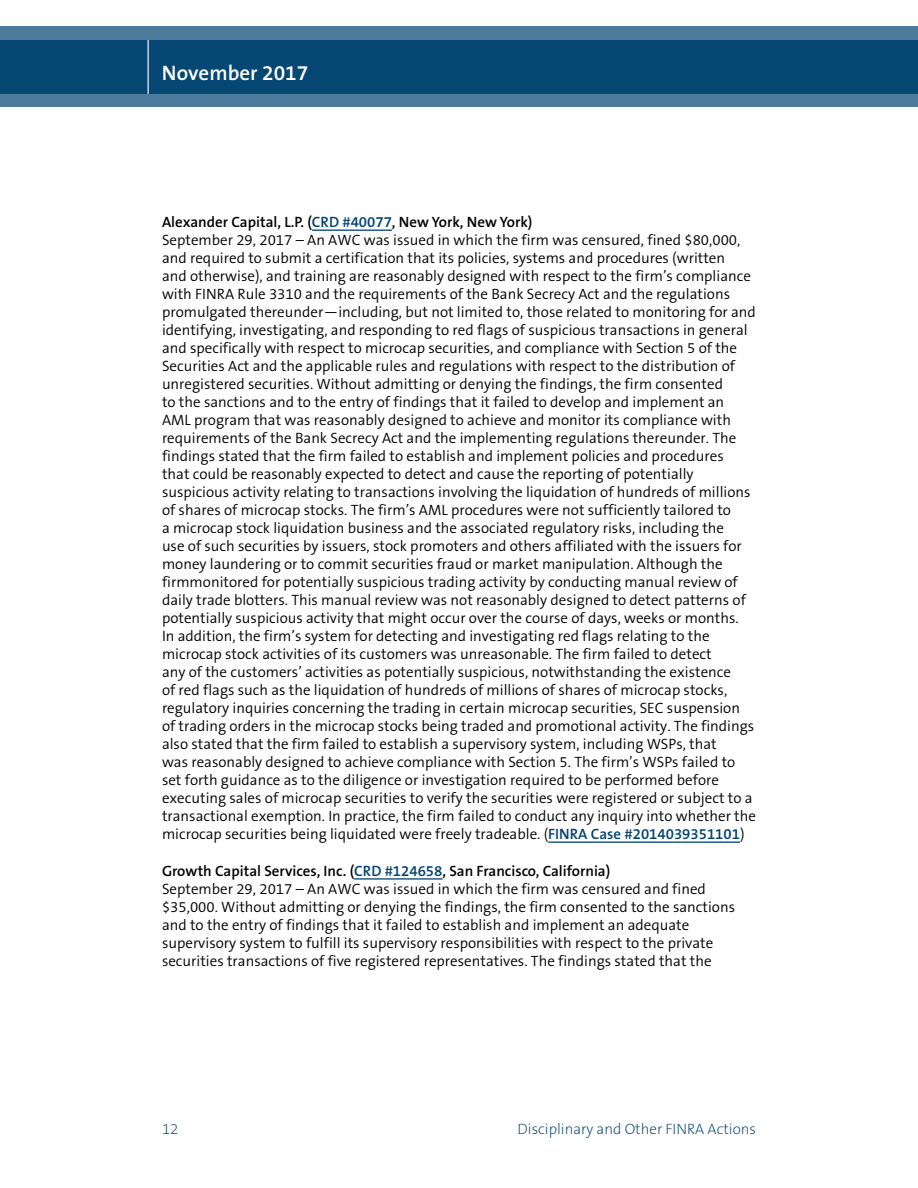
<style>
.page{position:relative;width:918px;height:1188px;background:#fff}
.page>*{position:absolute;margin:0;border:0;box-sizing:border-box;transform-origin:0 0}
.t1{font:600 21px "The Sans B6";color:#fff}
.t2{font:300 15px/18px "The Sans B4";color:#000}
.t3{font:600 15px "The Sans B6";color:#000}
.t4{font:200 15px "The Sans B2";color:#004270}
.s1{color:#004270}
.s2{font-family:"The Sans B6";font-weight:600;color:#004270}
</style>
<div class="page">
<svg style="left:0;top:26px;width:918px;height:81px;background:#1e5881"></svg>
<hr style="left:148px;top:40px;width:1px;height:54px;background:#fff">
<hr style="left:312px;top:230px;width:80px;height:1px;background:#004270">
<hr style="left:548px;top:842px;width:192px;height:1px;background:#004270">
<hr style="left:354px;top:878px;width:88px;height:2px;background:#004270">
<h1 class="t1" style="left:162px;top:62px;width:148px">November 2017</h1>
<p class="t3" style="left:162px;top:214px;width:372px">Alexander Capital, L.P. (<span class="s1">CRD #40077</span>, New York, New York)</p>
<p class="t2" style="left:162px;top:231px;width:596px">September 29, 2017 – An AWC was issued in which the firm was censured, fined $80,000, and required to submit a certification that its policies, systems and procedures (written<br>and otherwise), and training are reasonably designed with respect to the firm’s compliance with FINRA Rule 3310 and the requirements of the Bank Secrecy Act and the regulations promulgated thereunder—including, but not limited to, those related to monitoring for and identifying, investigating, and responding to red flags of suspicious transactions in general and specifically with respect to microcap securities, and compliance with Section 5 of the Securities Act and the applicable rules and regulations with respect to the distribution of unregistered securities. Without admitting or denying the findings, the firm consented<br>to the sanctions and to the entry of findings that it failed to develop and implement an AML program that was reasonably designed to achieve and monitor its compliance with requirements of the Bank Secrecy Act and the implementing regulations thereunder. The findings stated that the firm failed to establish and implement policies and procedures<br>that could be reasonably expected to detect and cause the reporting of potentially suspicious activity relating to transactions involving the liquidation of hundreds of millions of shares of microcap stocks. The firm’s AML procedures were not sufficiently tailored to<br>a microcap stock liquidation business and the associated regulatory risks, including the<br>use of such securities by issuers, stock promoters and others affiliated with the issuers for money laundering or to commit securities fraud or market manipulation. Although the firmmonitored for potentially suspicious trading activity by conducting manual review of daily trade blotters. This manual review was not reasonably designed to detect patterns of potentially suspicious activity that might occur over the course of days, weeks or months.<br>In addition, the firm’s system for detecting and investigating red flags relating to the microcap stock activities of its customers was unreasonable. The firm failed to detect<br>any of the customers’ activities as potentially suspicious, notwithstanding the existence<br>of red flags such as the liquidation of hundreds of millions of shares of microcap stocks, regulatory inquiries concerning the trading in certain microcap securities, SEC suspension of trading orders in the microcap stocks being traded and promotional activity. The findings also stated that the firm failed to establish a supervisory system, including WSPs, that<br>was reasonably designed to achieve compliance with Section 5. The firm’s WSPs failed to set forth guidance as to the diligence or investigation required to be performed before executing sales of microcap securities to verify the securities were registered or subject to a transactional exemption. In practice, the firm failed to conduct any inquiry into whether the microcap securities being liquidated were freely tradeable. (<span class="s2">FINRA Case #2014039351101</span>)</p>
<p class="t3" style="left:162px;top:863px;width:450px">Growth Capital Services, Inc. (<span class="s1">CRD #124658</span>, San Francisco, California)</p>
<p class="t2" style="left:162px;top:880px;width:575px">September 29, 2017 – An AWC was issued in which the firm was censured and fined $35,000. Without admitting or denying the findings, the firm consented to the sanctions and to the entry of findings that it failed to establish and implement an adequate supervisory system to fulfill its supervisory responsibilities with respect to the private securities transactions of five registered representatives. The findings stated that the</p>
<p class="t4" style="left:162px;top:1121px;width:18px">12</p>
<p class="t4" style="left:518px;top:1121px;width:240px">Disciplinary and Other FINRA Actions</p>
</div>
